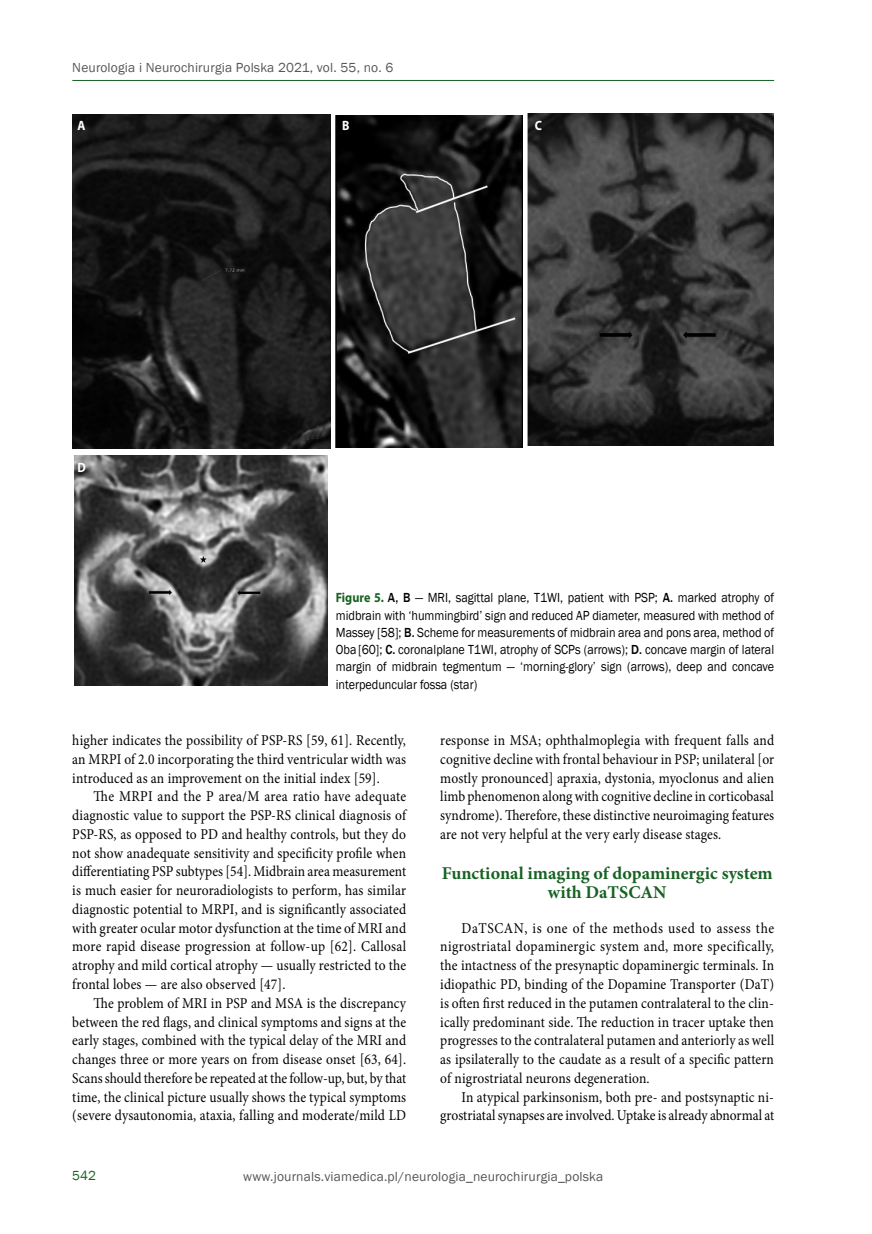
<style>
.page{position:relative;width:872px;height:1234px;background:#fff}
.page>*{position:absolute;margin:0;border:0;box-sizing:border-box;transform-origin:0 0}
.t1{font:700 18px/18.8px "Minion Pro";color:#176222;text-align:center}
.t2{font:15px/18.8px "Minion Pro";letter-spacing:.005em;color:#000;text-align:justify;scale:.9 1}
.t3{font:13.5px/17.2px "Franklin Gothic";color:#000;text-align:justify;scale:.9 1}
.t4{font:13.5px "Franklin Gothic";letter-spacing:.01em;color:#575756}
.t5{font:700 13.5px "Myriad Pro";color:#fff;scale:.9 1}
.t6{font:13.5px "Franklin Gothic";color:#176222}
.s1{font-family:"Myriad Pro";font-weight:700;color:#176222}
.s2{font-weight:500}
</style>
<div class="page">
<hr style="left:72px;top:80px;width:702px;height:1px;background:#176222">
<img style="left:72px;top:115px;width:258px;height:334px">
<img style="left:336px;top:116px;width:187px;height:332px">
<img style="left:527px;top:113px;width:247px;height:332px">
<img style="left:74px;top:455px;width:253px;height:230px">
<p class="t4" style="left:72px;top:59px;width:323px">Neurologia i Neurochirurgia Polska 2021, vol. 55, no. 6</p>
<p class="t5" style="left:77px;top:118px;width:10px">A</p>
<p class="t5" style="left:342px;top:118px;width:10px">B</p>
<p class="t5" style="left:535px;top:118px;width:10px">C</p>
<p class="t5" style="left:77px;top:459px;width:11px">D</p>
<p class="t3" style="left:336px;top:589px;width:488px"><span class="s1">Figure 5.</span> <span class="s2">A, B</span> — MRI, sagittal plane, T1WI, patient with PSP; <span class="s2">A.</span> marked atrophy of midbrain with ‘hummingbird’ sign and reduced AP diameter, measured with method of Massey [58]; <span class="s2">B.</span> Scheme for measurements of midbrain area and pons area, method of Oba [60]; <span class="s2">C.</span> coronal plane T1WI, atrophy of SCPs (arrows); <span class="s2">D.</span> concave margin of lateral margin of midbrain tegmentum — ‘morning-glory’ sign (arrows), deep and concave interpeduncular fossa (star)</p>
<p class="t2" style="left:72px;top:730px;width:372px">higher indicates the possibility of PSP-RS [59, 61]. Recently, an MRPI of 2.0 incorporating the third ventricular width was introduced as an improvement on the initial index [59].</p>
<p class="t2" style="left:72px;top:787px;width:372px;text-indent:21px">The MRPI and the P area/M area ratio have adequate diagnostic value to support the PSP-RS clinical diagnosis of PSP-RS, as opposed to PD and healthy controls, but they do not show an adequate sensitivity and specificity profile when differentiating PSP subtypes [54]. Midbrain area measurement is much easier for neuroradiologists to perform, has similar diagnostic potential to MRPI, and is significantly associated with greater ocular motor dysfunction at the time of MRI and more rapid disease progression at follow-up [62]. Callosal atrophy and mild cortical atrophy — usually restricted to the frontal lobes — are also observed [47].</p>
<p class="t2" style="left:72px;top:993px;width:372px;text-indent:21px">The problem of MRI in PSP and MSA is the discrepancy between the red flags, and clinical symptoms and signs at the early stages, combined with the typical delay of the MRI and changes three or more years on from disease onset [63, 64].<br>Scans should therefore be repeated at the follow-up, but, by that time, the clinical picture usually shows the typical symptoms (severe dysautonomia, ataxia, falling and moderate/mild LD</p>
<p class="t2" style="left:440px;top:730px;width:372px">response in MSA; ophthalmoplegia with frequent falls and cognitive decline with frontal behaviour in PSP; unilateral [or mostly pronounced] apraxia, dystonia, myoclonus and alien limb phenomenon along with cognitive decline in corticobasal syndrome). Therefore, these distinctive neuroimaging features are not very helpful at the very early disease stages.</p>
<p class="t1" style="left:442px;top:863px;width:332px">Functional imaging of dopaminergic system with DaTSCAN</p>
<p class="t2" style="left:440px;top:918px;width:372px;text-indent:21px">DaTSCAN, is one of the methods used to assess the nigrostriatal dopaminergic system and, more specifically, the intactness of the presynaptic dopaminergic terminals. In idiopathic PD, binding of the Dopamine Transporter (DaT) is often first reduced in the putamen contralateral to the clin&shy;ically predominant side. The reduction in tracer uptake then progresses to the contralateral putamen and anteriorly as well as ipsilaterally to the caudate as a result of a specific pattern of nigrostriatal neurons degeneration.</p>
<p class="t2" style="left:440px;top:1087px;width:372px;text-align:right">In atypical parkinsonism, both pre- and postsynaptic ni&shy;grostriatal synapses are involved. Uptake is already abnormal at</p>
<p class="t6" style="left:72px;top:1166px;width:25px">542</p>
<p class="t4" style="left:243px;top:1168px;width:361px">www.journals.viamedica.pl/neurologia_neurochirurgia_polska</p>
</div>
